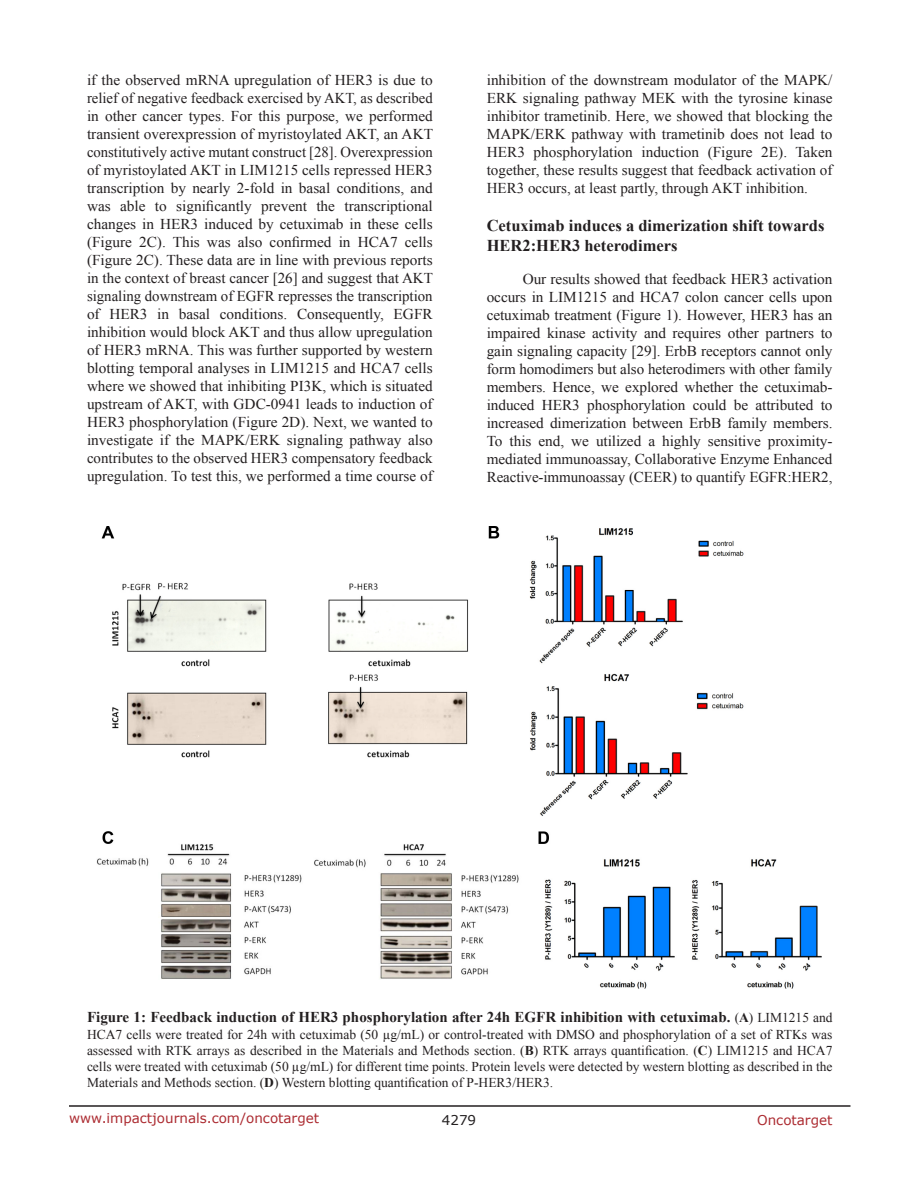
<style>
.page{position:relative;width:918px;height:1188px;background:#fff}
.page>*{position:absolute;margin:0;border:0;box-sizing:border-box;transform-origin:0 0}
.SubHeading_middle{font:700 16.5px/19.8px "Times New Roman";color:#231f20}
.BodyText{font:15px/18px "Times New Roman";color:#231f20;text-align:justify}
.FigureText{font:700 15px "Times New Roman";color:#231f20}
.FigureText-2{font:13.5px/16.2px "Times New Roman";color:#231f20;text-align:justify}
.t1{font:13.5px "Verdana";color:#ac2b31}
.t2{font:13.5px "Verdana";color:#231f20}
.s1{font-weight:400;font-size:13.5px}
.s2{font-size:13.5px}
.s3{font-weight:700}
</style>
<div class="page">
<hr style="left:69px;top:1105px;width:781px;height:2px;background:#231f20">
<img style="left:97px;top:526px;width:724px;height:463px">
<p class="BodyText" style="left:87px;top:71px;width:348px">if the observed mRNA upregulation of HER3 is due to relief of negative feedback exercised by AKT, as described in other cancer types. For this purpose, we performed transient overexpression of myristoylated AKT, an AKT constitutively active mutant construct [28]. Overexpression of myristoylated AKT in LIM1215 cells repressed HER3 transcription by nearly 2-fold in basal conditions, and was able to significantly prevent the transcriptional changes in HER3 induced by cetuximab in these cells (Figure 2C). This was also confirmed in HCA7 cells (Figure 2C). These data are in line with previous reports in the context of breast cancer [26] and suggest that AKT signaling downstream of EGFR represses the transcription of HER3 in basal conditions. Consequently, EGFR inhibition would block AKT and thus allow upregulation of HER3 mRNA. This was further supported by western blotting temporal analyses in LIM1215 and HCA7 cells where we showed that inhibiting PI3K, which is situated upstream of AKT, with GDC-0941 leads to induction of HER3 phosphorylation (Figure 2D). Next, we wanted to investigate if the MAPK/ERK signaling pathway also contributes to the observed HER3 compensatory feedback upregulation. To test this, we performed a time course of</p>
<p class="BodyText" style="left:487px;top:71px;width:347px">inhibition of the downstream modulator of the MAPK/ ERK signaling pathway MEK with the tyrosine kinase inhibitor trametinib. Here, we showed that blocking the MAPK/ERK pathway with trametinib does not lead to HER3 phosphorylation induction (Figure 2E). Taken together, these results suggest that feedback activation of HER3 occurs, at least partly, through AKT inhibition.</p>
<p class="SubHeading_middle" style="left:487px;top:215px;width:339px">Cetuximab induces a dimerization shift towards<br>HER2:HER3 heterodimers</p>
<p class="BodyText" style="left:487px;top:270px;width:347px;text-indent:36px">Our results showed that feedback HER3 activation occurs in LIM1215 and HCA7 colon cancer cells upon cetuximab treatment (Figure 1). However, HER3 has an impaired kinase activity and requires other partners to gain signaling capacity [29]. ErbB receptors cannot only form homodimers but also heterodimers with other family members. Hence, we explored whether the cetuximab&shy;induced HER3 phosphorylation could be attributed to increased dimerization between ErbB family members.<br>To this end, we utilized a highly sensitive proximity&shy;mediated immunoassay, Collaborative Enzyme Enhanced Reactive-immunoassay (CEER) to quantify EGFR:HER2,</p>
<p class="FigureText" style="left:87px;top:1007px;width:747px">Figure 1: Feedback induction of HER3 phosphorylation after 24h EGFR inhibition with cetuximab. <span class="s1">(</span><span class="s2">A</span><span class="s1">) LIM1215 and</span></p>
<p class="FigureText-2" style="left:87px;top:1026px;width:747px">HCA7 cells were treated for 24h with cetuximab (50 µg/mL) or control-treated with DMSO and phosphorylation of a set of RTKs was assessed with RTK arrays as described in the Materials and Methods section. (<span class="s3">B</span>) RTK arrays quantification. (<span class="s3">C</span>) LIM1215 and HCA7 cells were treated with cetuximab (50 µg/mL) for different time points. Protein levels were detected by western blotting as described in the Materials and Methods section. (<span class="s3">D</span>) Western blotting quantification of P-HER3/HER3.</p>
<p class="t1" style="left:69px;top:1109px;width:252px">www.impactjournals.com/oncotarget</p>
<p class="t2" style="left:442px;top:1111px;width:36px">4279</p>
<p class="t1" style="left:757px;top:1111px;width:77px">Oncotarget</p>
</div>
